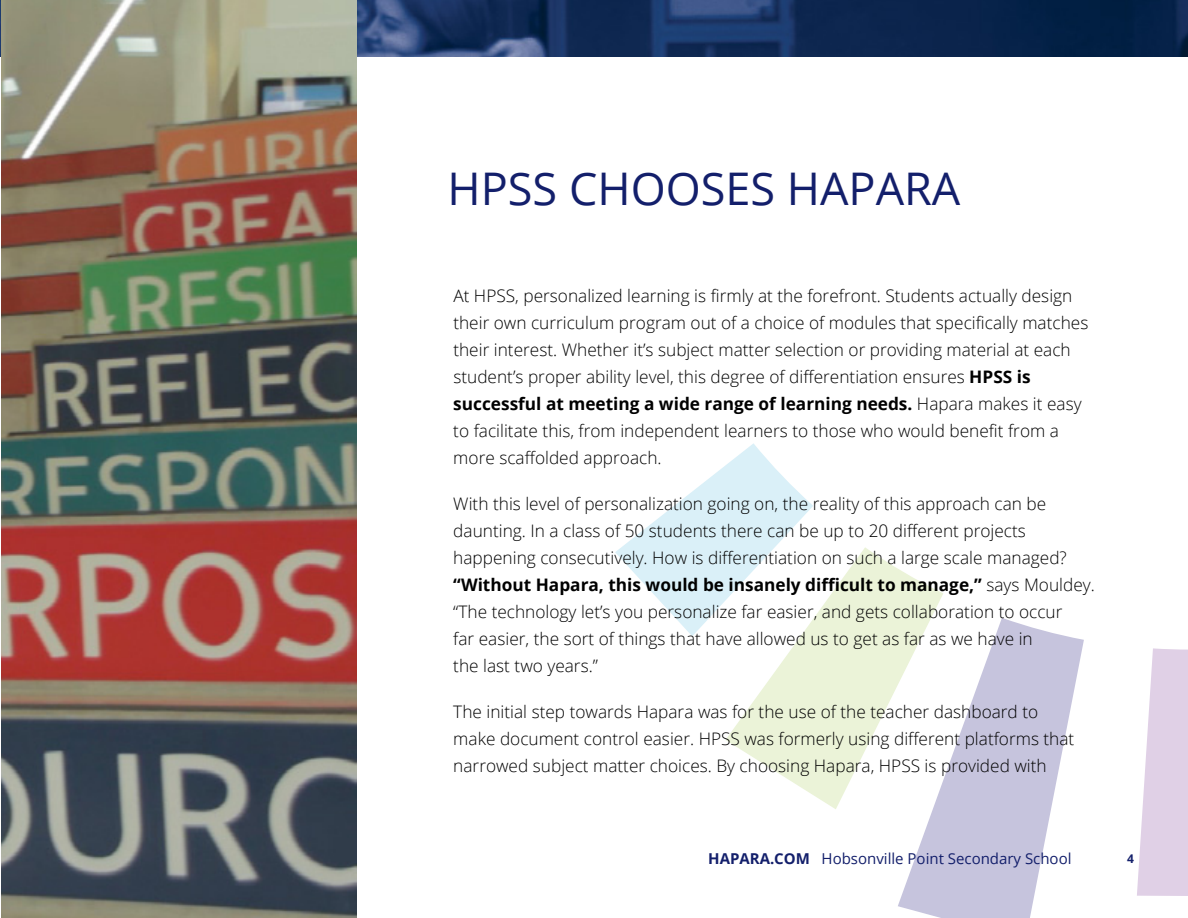
<style>
.page{position:relative;width:1188px;height:918px;background:#fff}
.page>*{position:absolute;margin:0;border:0;box-sizing:border-box;transform-origin:0 0}
.t1{font:45px "Open Sans";color:#131f6b}
.t2{font:300 17.25px/27px "Open Sans";color:#000}
.t3{font:15px "Open Sans";color:#131f6b}
.t4{font:700 12px "Open Sans";color:#131f6b}
.s1{font-weight:700}
</style>
<div class="page">
<img style="left:0;top:0;width:1188px;height:57px">
<svg style="left:898px;top:618px;width:186px;height:300px;fill:#c6c4dd"></svg>
<svg style="left:725px;top:547px;width:218px;height:262px;fill:#ebf3d8"></svg>
<svg style="left:615px;top:443px;width:198px;height:193px"></svg>
<svg style="left:1137px;top:648px;width:51px;height:248px"></svg>
<img style="left:1px;top:0;width:355px;height:918px">
<h1 class="t1" style="left:448px;top:157px;width:514px">HPSS CHOOSES HAPARA</h1>
<p class="t2" style="left:453px;top:282px;width:637px">At HPSS, personalized learning is firmly at the forefront. Students actually design their own curriculum program out of a choice of modules that specifically matches their interest. Whether it’s subject matter selection or providing material at each student’s proper ability level, this degree of differentiation ensures <span class="s1">HPSS is successful at meeting a wide range of learning needs.</span> Hapara makes it easy to facilitate this, from independent learners to those who would benefit from a more scaffolded approach.</p>
<p class="t2" style="left:453px;top:490px;width:643px">With this level of personalization going on, the reality of this approach can be daunting. In a class of 50 students there can be up to 20 different projects happening consecutively. How is differentiation on such a large scale managed? <span class="s1">“Without Hapara, this would be insanely difficult to manage,”</span> says Mouldey. “The technology let’s you personalize far easier, and gets collaboration to occur<br>far easier, the sort of things that have allowed us to get as far as we have in<br>the last two years.”</p>
<p class="t2" style="left:453px;top:698px;width:623px">The initial step towards Hapara was for the use of the teacher dashboard to make document control easier. HPSS was formerly using different platforms that narrowed subject matter choices. By choosing Hapara, HPSS is provided with</p>
<p class="t3" style="left:708px;top:849px;width:365px"><span class="s1">HAPARA.COM</span> Hobsonville Point Secondary School</p>
<p class="t4" style="left:1127px;top:851px;width:8px">4</p>
</div>
